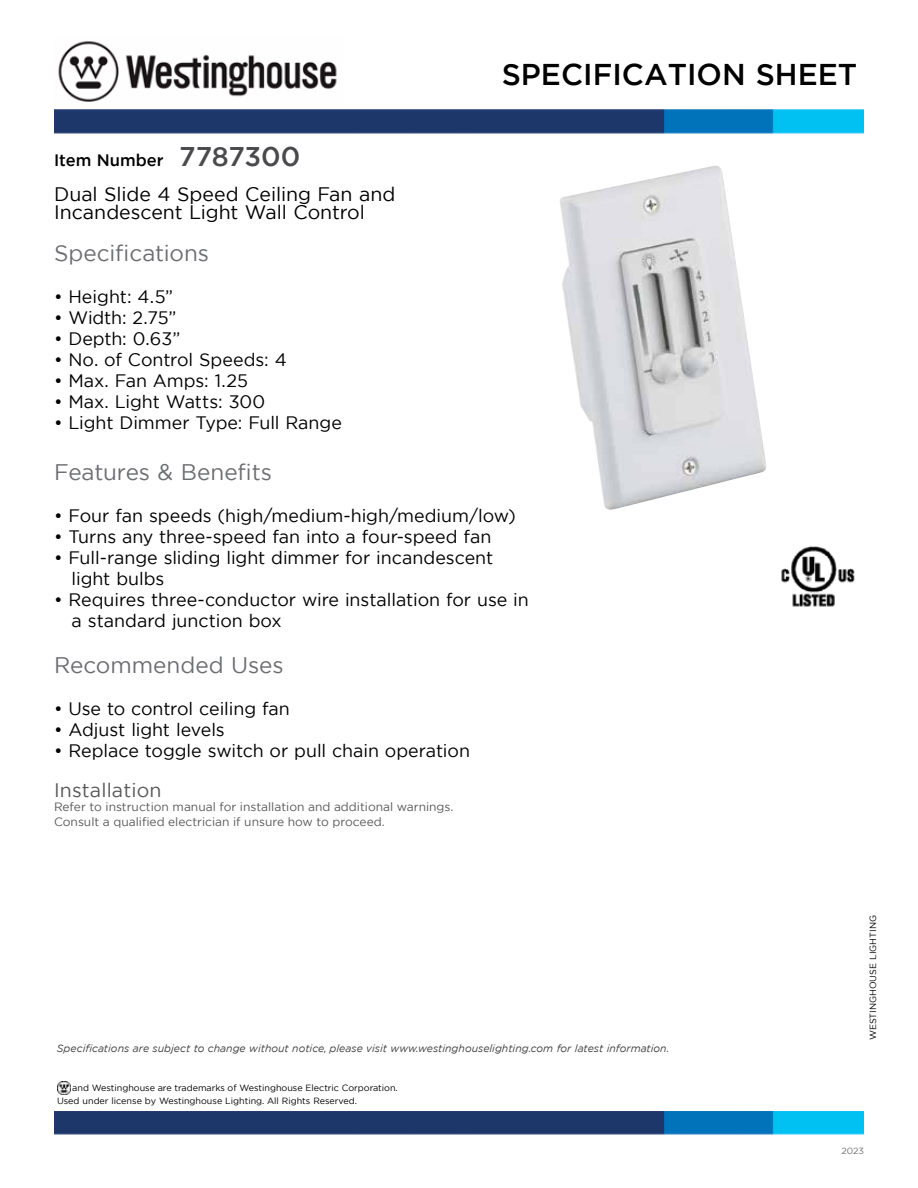
<style>
.page{position:relative;width:918px;height:1188px;background:#fff}
.page>*{position:absolute;margin:0;border:0;box-sizing:border-box;transform-origin:0 0}
.t1{font:500 30px "Gotham";color:#000}
.t2{font:22.5px "Gotham";color:#6d6e71}
.t3{font:19.5px/18px "Gotham";color:#000}
.t4{font:19.5px "Gotham";letter-spacing:.01em;color:#595959}
.t5{font:18px/21px "Gotham";letter-spacing:-.005em;color:#000}
.t6{font:500 16.5px "Gotham";color:#000}
.t7{font:12px/14.4px "Gotham";color:#595959}
.t8{font:italic 10.5px "Gotham";color:#414042}
.t9{font:9px/13.5px "Gotham";color:#000}
.t10{font:9px "Gotham";color:#6d6e71}
.s1{font-size:27px;color:#4a4a4d}
</style>
<div class="page">
<svg style="left:57px;top:1081px;width:13px;height:13px"></svg>
<img style="left:54px;top:110px;width:810px;height:23px">
<img style="left:54px;top:1111px;width:810px;height:23px">
<img style="left:58px;top:41px;width:279px;height:61px">
<img style="left:781px;top:546px;width:74px;height:61px">
<img style="left:560px;top:166px;width:206px;height:344px">
<h1 class="t1" style="left:502px;top:55px;width:357px">SPECIFICATION SHEET</h1>
<p class="t6" style="left:54px;top:150px;width:248px">Item Number <span class="s1">7787300</span></p>
<p class="t3" style="left:54px;top:185px;width:343px">Dual Slide 4 Speed Ceiling Fan and<br>Incandescent Light Wall Control</p>
<p class="t2" style="left:54px;top:239px;width:157px">Specifications</p>
<p class="t5" style="left:54px;top:286px;width:121px">• Height: 4.5”</p>
<p class="t5" style="left:54px;top:307px;width:124px">• Width: 2.75”</p>
<p class="t5" style="left:54px;top:328px;width:128px">• Depth: 0.63”</p>
<p class="t5" style="left:54px;top:349px;width:234px">• No. of Control Speeds: 4</p>
<p class="t5" style="left:54px;top:370px;width:196px">• Max. Fan Amps: 1.25</p>
<p class="t5" style="left:54px;top:391px;width:213px">• Max. Light Watts: 300</p>
<p class="t5" style="left:54px;top:412px;width:289px">• Light Dimmer Type: Full Range</p>
<p class="t2" style="left:54px;top:458px;width:220px">Features &amp; Benefits</p>
<p class="t5" style="left:54px;top:505px;width:463px">• Four fan speeds (high/medium-high/medium/low)</p>
<p class="t5" style="left:54px;top:526px;width:439px">• Turns any three-speed fan into a four-speed fan</p>
<p class="t5" style="left:72px;top:547px;width:423px;text-indent:-18px">• Full-range sliding light dimmer for incandescent light bulbs</p>
<p class="t5" style="left:72px;top:589px;width:459px;text-indent:-18px">• Requires three-conductor wire installation for use in a standard junction box</p>
<p class="t2" style="left:54px;top:651px;width:231px">Recommended Uses</p>
<p class="t5" style="left:54px;top:698px;width:237px">• Use to control ceiling fan</p>
<p class="t5" style="left:54px;top:719px;width:172px">• Adjust light levels</p>
<p class="t5" style="left:54px;top:740px;width:418px">• Replace toggle switch or pull chain operation</p>
<p class="t4" style="left:54px;top:778px;width:109px">Installation</p>
<p class="t7" style="left:54px;top:800px;width:401px">Refer to instruction manual for installation and additional warnings.<br>Consult a qualified electrician if unsure how to proceed.</p>
<p class="t8" style="left:57px;top:1041px;width:614px">Specifications are subject to change without notice, please visit www.westinghouselighting.com for latest information.</p>
<p class="t9" style="left:57px;top:1081px;width:342px;text-indent:15px">and Westinghouse are trademarks of Westinghouse Electric Corporation.<br>Used under license by Westinghouse Lighting. All Rights Reserved.</p>
<p class="t9" style="left:866px;top:1040px;width:127px;rotate:-90deg">WESTINGHOUSE LIGHTING</p>
<p class="t10" style="left:842px;top:1145px;width:24px">2023</p>
</div>
